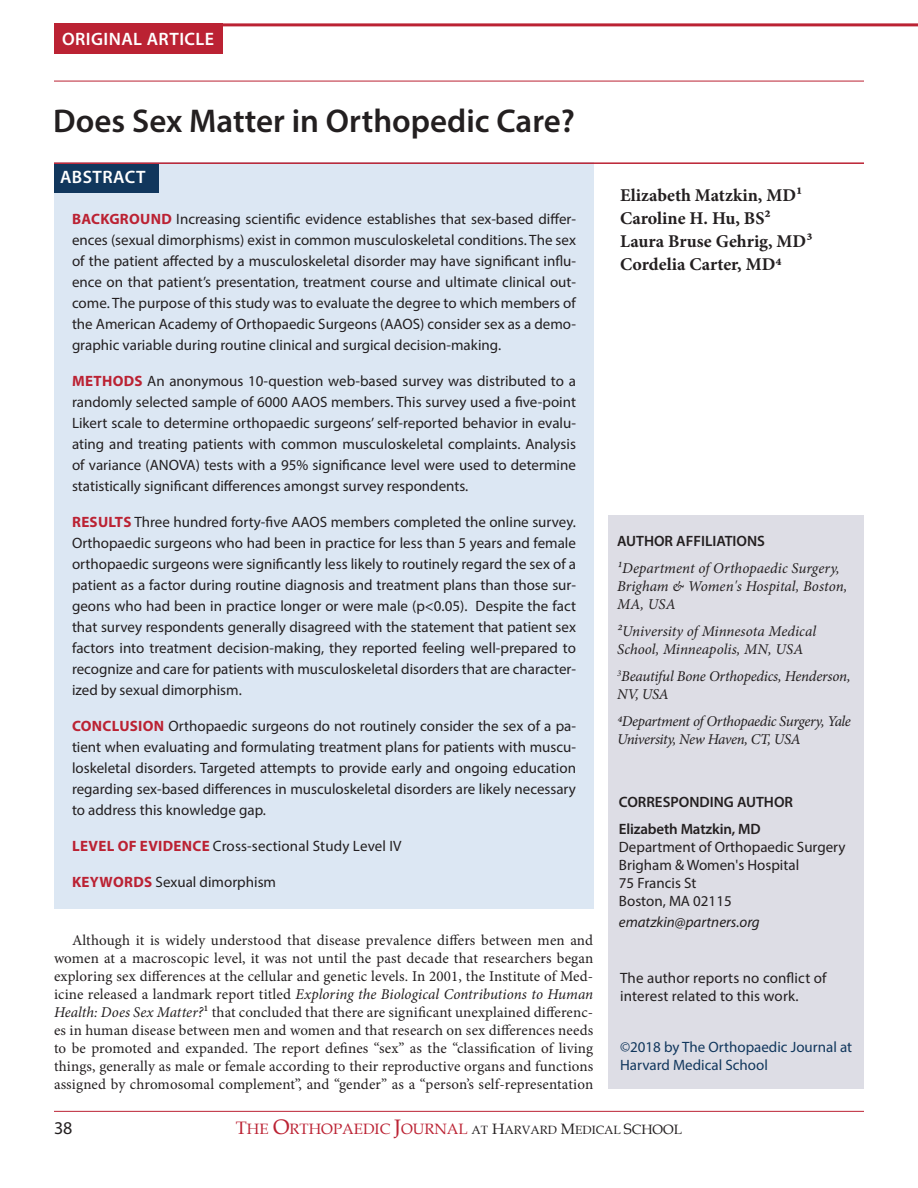
<style>
.page{position:relative;width:918px;height:1188px;background:#fff}
.page>*{position:absolute;margin:0;border:0;box-sizing:border-box;transform-origin:0 0}
.t1{font:600 33px "Myriad Pro";color:#231f20}
.t2{font:700 18px/23.1px "Minion Pro";color:#231f20}
.t3{font:600 18px "Myriad Pro";letter-spacing:.025em;color:#fff}
.t4{font:18px "Myriad Pro";color:#231f20}
.t5{font:15px/21px "Myriad Pro";color:#231f20;text-align:justify}
.t6{font:15px/18px "Minion Pro";letter-spacing:.01em;color:#231f20;text-align:justify}
.t7{font:italic 15px/18px "Minion Pro";letter-spacing:-.005em;color:#231f20}
.t8{font:italic 15px/18px "Minion Pro";letter-spacing:-.025em;color:#231f20}
.t9{font:600 15px/27px "Myriad Pro";color:#231f20}
.t10{font:15px/18px "Myriad Pro";color:#11375d}
.t11{font:15px "Book Antiqua";color:#b23}
.t12{font:italic 15px "Myriad Pro";color:#231f20}
.s1{font-weight:700;color:#b23}
.s2{font-style:italic}
.s3{font-size:18px}
.s4{font-size:21px}
.s5{font-size:12px;color:#231f20}
.s6{color:#231f20}
.s7{font-size:13.5px;color:#231f20}
</style>
<div class="page">
<div style="left:54px;top:23px;width:168px;height:31px;background:#b23"></div>
<div style="left:54px;top:163px;width:539px;height:746px;background:#dce7f3"></div>
<hr style="left:55px;top:23px;width:863px;height:3px;background:#b23">
<div style="left:608px;top:516px;width:256px;height:573px;background:#dddde5"></div>
<div style="left:54px;top:164px;width:104px;height:29px;background:#11375d"></div>
<hr style="left:54px;top:81px;width:810px;height:1px;background:#b23">
<hr style="left:54px;top:162px;width:810px;height:2px;background:#b23">
<hr style="left:54px;top:1111px;width:810px;height:1px;background:#b23">
<p class="t3" style="left:62px;top:28px;width:154px">ORIGINAL ARTICLE</p>
<h1 class="t1" style="left:53px;top:100px;width:523px">Does Sex Matter in Orthopedic Care?</h1>
<p class="t3" style="left:60px;top:166px;width:87px">ABSTRACT</p>
<p class="t5" style="left:72px;top:208px;width:506px"><span class="s1">BACKGROUND</span> Increasing scientific evidence establishes that sex-based differ&shy;ences (sexual dimorphisms) exist in common musculoskeletal conditions. The sex of the patient affected by a musculoskeletal disorder may have significant influ&shy;ence on that patient’s presentation, treatment course and ultimate clinical out&shy;come. The purpose of this study was to evaluate the degree to which members of the American Academy of Orthopaedic Surgeons (AAOS) consider sex as a demo&shy;graphic variable during routine clinical and surgical decision-making.</p>
<p class="t5" style="left:72px;top:370px;width:506px"><span class="s1">METHODS</span> An anonymous 10-question web-based survey was distributed to a randomly selected sample of 6000 AAOS members. This survey used a five-point Likert scale to determine orthopaedic surgeons’ self-reported behavior in evalu&shy;ating and treating patients with common musculoskeletal complaints. Analysis of variance (ANOVA) tests with a 95% significance level were used to determine statistically significant differences amongst survey respondents.</p>
<p class="t5" style="left:72px;top:511px;width:506px"><span class="s1">RESULTS</span> Three hundred forty-five AAOS members completed the online survey.<br>Orthopaedic surgeons who had been in practice for less than 5 years and female orthopaedic surgeons were significantly less likely to routinely regard the sex of a patient as a factor during routine diagnosis and treatment plans than those sur&shy;geons who had been in practice longer or were male (p&lt;0.05). Despite the fact that survey respondents generally disagreed with the statement that patient sex factors into treatment decision-making, they reported feeling well-prepared to recognize and care for patients with musculoskeletal disorders that are character&shy;ized by sexual dimorphism.</p>
<p class="t5" style="left:72px;top:715px;width:506px"><span class="s1">CONCLUSION</span> Orthopaedic surgeons do not routinely consider the sex of a pa&shy;tient when evaluating and formulating treatment plans for patients with muscu&shy;loskeletal disorders. Targeted attempts to provide early and ongoing education regarding sex-based differences in musculoskeletal disorders are likely necessary to address this knowledge gap.</p>
<p class="t5" style="left:72px;top:835px;width:331px"><span class="s1">LEVEL OF EVIDENCE</span> Cross-sectional Study Level IV</p>
<p class="t5" style="left:72px;top:871px;width:205px"><span class="s1">KEYWORDS</span> Sexual dimorphism</p>
<p class="t6" style="left:54px;top:931px;width:541px;text-indent:18px">Although it is widely understood that disease prevalence differs between men and women at a macroscopic level, it was not until the past decade that researchers began exploring sex differences at the cellular and genetic levels. In 2001, the Institute of Med&shy;icine released a landmark report titled <span class="s2">Exploring the Biological Contributions to Human Health: Does Sex Matter?</span>1 that concluded that there are significant unexplained differenc&shy;es in human disease between men and women and that research on sex differences needs to be promoted and expanded. The report defines “sex” as the “classification of living things, generally as male or female according to their reproductive organs and functions assigned by chromosomal complement”, and “gender” as a “person’s self-representation</p>
<p class="t2" style="left:620px;top:183px;width:194px">Elizabeth Matzkin, MD1<br>Caroline H. Hu, BS2<br>Laura Bruse Gehrig, MD3<br>Cordelia Carter, MD4</p>
<p class="t9" style="left:617px;top:527px;width:149px">AUTHOR AFFILIATIONS</p>
<p class="t7" style="left:617px;top:559px;width:232px">1Department of Orthopaedic Surgery,<br>Brigham &amp; Women's Hospital, Boston,<br>MA, USA</p>
<p class="t7" style="left:617px;top:622px;width:201px">2University of Minnesota Medical<br>School, Minneapolis, MN, USA</p>
<p class="t7" style="left:617px;top:667px;width:235px"><sup>3</sup>Beautiful Bone Orthopedics, Henderson,<br>NV, USA</p>
<p class="t8" style="left:617px;top:712px;width:235px">4Department of Orthopaedic Surgery, Yale<br>University, New Haven, CT, USA</p>
<p class="t9" style="left:619px;top:789px;width:176px">CORRESPONDING AUTHOR<br>Elizabeth Matzkin, MD</p>
<p class="t5" style="left:619px;top:838px;width:228px;line-height:18px;text-align:left">Department of Orthopaedic Surgery<br>Brigham &amp; Women's Hospital<br>75 Francis St<br>Boston, MA 02115</p>
<p class="t12" style="left:619px;top:913px;width:142px">ematzkin@partners.org</p>
<p class="t5" style="left:620px;top:968px;width:208px;line-height:18px">The author reports no conflict of interest related to this work.</p>
<p class="t10" style="left:620px;top:1037px;width:234px">©2018 by The Orthopaedic Journal at<br>Harvard Medical School</p>
<p class="t4" style="left:54px;top:1117px;width:20px">38</p>
<p class="t11" style="left:236px;top:1118px;width:448px"><span class="s3">T</span>HE <span class="s4">O</span>RTHOPAEDIC <span class="s4">J</span>OURNAL <span class="s5">AT</span> <span class="s6">H</span><span class="s5">ARVARD</span> <span class="s6">M</span><span class="s5">EDICAL</span> <span class="s6">S</span><span class="s7">CHOOL</span></p>
</div>
